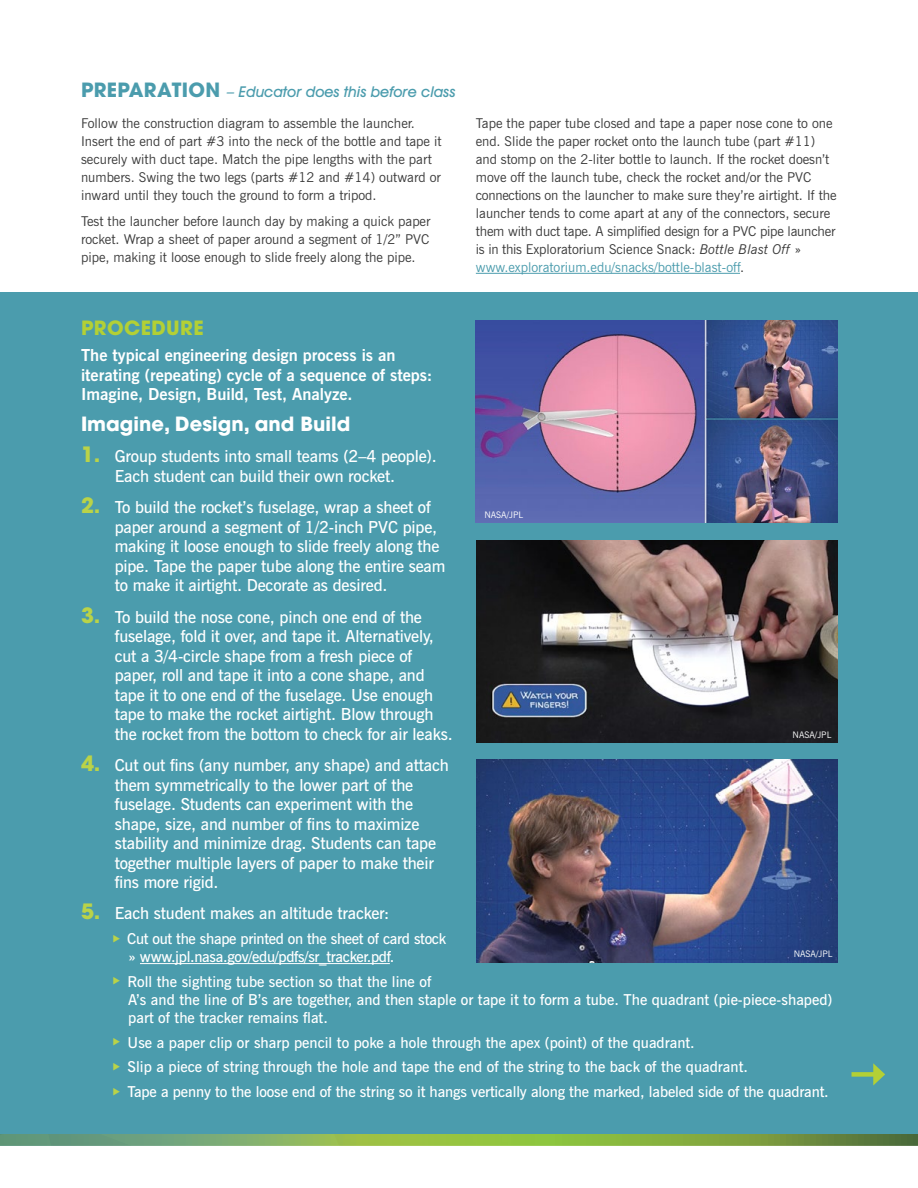
<style>
.page{position:relative;width:918px;height:1188px;background:#fff}
.page>*{position:absolute;margin:0;border:0;box-sizing:border-box;transform-origin:0 0}
.t1{font:700 19.5px "ITC Avant Garde Pro";color:#fff}
.t2{font:700 19.5px "ITC Avant Garde Pro";letter-spacing:.02em;color:#b3d035}
.t3{font:600 16.5px/19.5px "News Gothic BT";letter-spacing:-.01em;color:#fff}
.t4{font:700 16.5px/19.5px "News Gothic BT";color:#fff}
.t5{font:600 15px/18px "News Gothic BT";color:#fff}
.t6{font:600 15px/18px "News Gothic BT";letter-spacing:-.02em;color:#fff}
.t7{font:italic 500 15px "Avant Garde IT Cby BT";color:#4b9cad}
.t8{font:13.5px/18px "News Gothic BT";color:#3a3a3a}
.t9{font:9px "News Gothic BT";color:#fff}
.s1{font-family:"ITC Avant Garde Pro";font-weight:700;font-style:normal;font-size:19.5px}
.s2{font-style:italic}
.s3{color:#4b9cad}
.s4{font-family:"ITC Avant Garde Pro";font-weight:700;font-size:21px;color:#bad348}
</style>
<div class="page">
<svg style="left:0;top:1134px;width:918px;height:12px;background:#7ea954"></svg>
<div style="left:0;top:292px;width:918px;height:842px;background:#4b9cad"></div>
<hr style="left:140px;top:963px;width:250px;height:1px;background:#fff">
<img style="left:475px;top:321px;width:363px;height:202px">
<hr style="left:476px;top:273px;width:264px;height:1px;background:#4b9cad">
<img style="left:476px;top:540px;width:362px;height:203px">
<img style="left:476px;top:759px;width:362px;height:203px">
<div style="left:852px;top:1072px;width:25px;height:5px;background:#b3d035"></div>
<svg style="left:873px;top:1063px;width:12px;height:22px"></svg>
<p class="t7" style="left:81px;top:82px;width:376px"><span class="s1">PREPARATION</span> – Educator does this before class</p>
<p class="t8" style="left:81px;top:114px;width:362px">Follow the construction diagram to assemble the launcher.<br>Insert the end of part #3 into the neck of the bottle and tape it securely with duct tape. Match the pipe lengths with the part numbers. Swing the two legs (parts #12 and #14) outward or inward until they touch the ground to form a tripod.</p>
<p class="t8" style="left:81px;top:213px;width:351px;text-align:justify">Test the launcher before launch day by making a quick paper rocket. Wrap a sheet of paper around a segment of 1/2” PVC pipe, making it loose enough to slide freely along the pipe.</p>
<p class="t8" style="left:476px;top:114px;width:362px">Tape the paper tube closed and tape a paper nose cone to one end. Slide the paper rocket onto the launch tube (part #11) and stomp on the 2-liter bottle to launch. If the rocket doesn’t move off the launch tube, check the rocket and/or the PVC connections on the launcher to make sure they’re airtight. If the launcher tends to come apart at any of the connectors, secure them with duct tape. A simplified design for a PVC pipe launcher is in this Exploratorium Science Snack: <span class="s2">Bottle Blast Off</span> » <span class="s3">www.exploratorium.edu/snacks/bottle-blast-off</span>.</p>
<h1 class="t2" style="left:81px;top:315px;width:124px">PROCEDURE</h1>
<p class="t4" style="left:81px;top:346px;width:353px">The typical engineering design process is an iterating (repeating) cycle of a sequence of steps:<br>Imagine, Design, Build, Test, Analyze.</p>
<h1 class="t1" style="left:81px;top:411px;width:271px">Imagine, Design, and Build</h1>
<p class="t3" style="left:81px;top:447px;width:357px;text-align:center"><span class="s4">1.</span> Group students into small teams (2–4 people).<br>Each student can build their own rocket.</p>
<p class="t3" style="left:115px;top:498px;width:332px;text-indent:-34px"><span class="s4">2.</span> To build the rocket’s fuselage, wrap a sheet of paper around a segment of 1/2-inch PVC pipe, making it loose enough to slide freely along the pipe. Tape the paper tube along the entire seam to make it airtight. Decorate as desired.</p>
<p class="t3" style="left:115px;top:607px;width:339px;text-indent:-34px"><span class="s4">3.</span> To build the nose cone, pinch one end of the fuselage, fold it over, and tape it. Alternatively, cut a 3/4-circle shape from a fresh piece of paper, roll and tape it into a cone shape, and tape it to one end of the fuselage. Use enough tape to make the rocket airtight. Blow through the rocket from the bottom to check for air leaks.</p>
<p class="t3" style="left:115px;top:755px;width:336px;text-indent:-34px"><span class="s4">4.</span> Cut out fins (any number, any shape) and attach them symmetrically to the lower part of the fuselage. Students can experiment with the shape, size, and number of fins to maximize stability and minimize drag. Students can tape together multiple layers of paper to make their fins more rigid.</p>
<p class="t3" style="left:81px;top:904px;width:310px"><span class="s4">5.</span> Each student makes an altitude tracker:</p>
<p class="t6" style="left:127px;top:930px;width:321px">Cut out the shape printed on the sheet of card stock » www.jpl.nasa.gov/edu/pdfs/sr_tracker.pdf.</p>
<p class="t5" style="left:128px;top:972px;width:706px">Roll the sighting tube section so that the line of<br>A’s and the line of B’s are together, and then staple or tape it to form a tube. The quadrant (pie-piece-shaped) part of the tracker remains flat.</p>
<p class="t5" style="left:127px;top:1030px;width:703px;line-height:24.8px">Use a paper clip or sharp pencil to poke a hole through the apex (point) of the quadrant.<br>Slip a piece of string through the hole and tape the end of the string to the back of the quadrant.<br>Tape a penny to the loose end of the string so it hangs vertically along the marked, labeled side of the quadrant.</p>
<p class="t9" style="left:484px;top:510px;width:40px">NASA/JPL</p>
<p class="t9" style="left:793px;top:729px;width:40px">NASA/JPL</p>
<p class="t9" style="left:794px;top:948px;width:40px">NASA/JPL</p>
</div>
